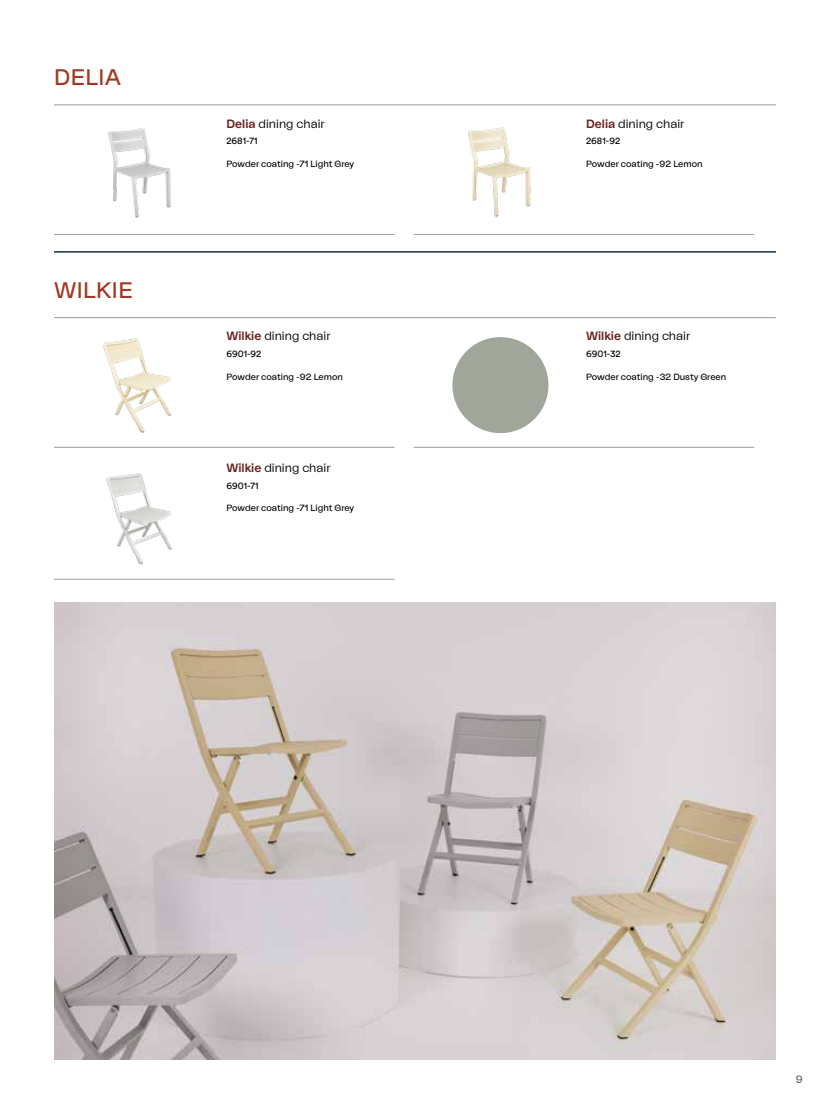
<style>
.page{position:relative;width:830px;height:1106px;background:#fff}
.page>*{position:absolute;margin:0;border:0;box-sizing:border-box;transform-origin:0 0}
.t1{font:22.5px "La Nord";letter-spacing:.02em;color:#a13922}
.t2{font:300 12px "La Nord";color:#000}
.t3{font:10.5px "La Nord";color:#5a5a59}
.t4{font:9.75px "Circular Std";color:#000}
.t5{font:9px "La Nord";color:#000}
.s1{font-weight:500;color:#672320}
</style>
<div class="page">
<hr style="left:54px;top:105px;width:721px;height:1px;background:#9d9d9c">
<hr style="left:54px;top:234px;width:340px;height:1px;background:#9d9d9c">
<img style="left:107px;top:128px;width:64px;height:90px">
<hr style="left:413px;top:234px;width:340px;height:1px;background:#9d9d9c">
<img style="left:468px;top:127px;width:63px;height:91px">
<hr style="left:54px;top:251px;width:721px;height:2px;background:#163142">
<hr style="left:54px;top:317px;width:721px;height:1px;background:#9d9d9c">
<hr style="left:54px;top:447px;width:340px;height:1px;background:#9d9d9c">
<img style="left:103px;top:338px;width:68px;height:95px">
<hr style="left:413px;top:447px;width:340px;height:1px;background:#9d9d9c">
<div style="left:452px;top:337px;width:96px;height:96px;background:#a0a69a;border-radius:50%"></div>
<hr style="left:54px;top:579px;width:340px;height:1px;background:#9d9d9c">
<img style="left:106px;top:473px;width:66px;height:92px">
<img style="left:54px;top:603px;width:721px;height:456px">
<h1 class="t1" style="left:54px;top:62px;width:68px">DELIA</h1>
<h1 class="t1" style="left:54px;top:275px;width:80px">WILKIE</h1>
<h2 class="t2" style="left:226px;top:115px;width:100px"><span class="s1">Delia</span> dining chair</h2>
<p class="t4" style="left:226px;top:135px;width:33px">2681-71</p>
<p class="t5" style="left:226px;top:158px;width:129px">Powder coating -71 Light Grey</p>
<h2 class="t2" style="left:226px;top:328px;width:105px"><span class="s1">Wilkie</span> dining chair</h2>
<p class="t4" style="left:226px;top:347px;width:36px">6901-92</p>
<p class="t5" style="left:226px;top:370px;width:118px">Powder coating -92 Lemon</p>
<h2 class="t2" style="left:226px;top:460px;width:105px"><span class="s1">Wilkie</span> dining chair</h2>
<p class="t4" style="left:226px;top:479px;width:34px">6901-71</p>
<p class="t5" style="left:226px;top:502px;width:129px">Powder coating -71 Light Grey</p>
<h2 class="t2" style="left:585px;top:115px;width:100px"><span class="s1">Delia</span> dining chair</h2>
<p class="t4" style="left:585px;top:135px;width:36px">2681-92</p>
<p class="t5" style="left:585px;top:158px;width:118px">Powder coating -92 Lemon</p>
<h2 class="t2" style="left:585px;top:328px;width:105px"><span class="s1">Wilkie</span> dining chair</h2>
<p class="t4" style="left:585px;top:347px;width:36px">6901-32</p>
<p class="t5" style="left:585px;top:370px;width:142px">Powder coating -32 Dusty Green</p>
<p class="t3" style="left:795px;top:1071px;width:8px">9</p>
</div>
